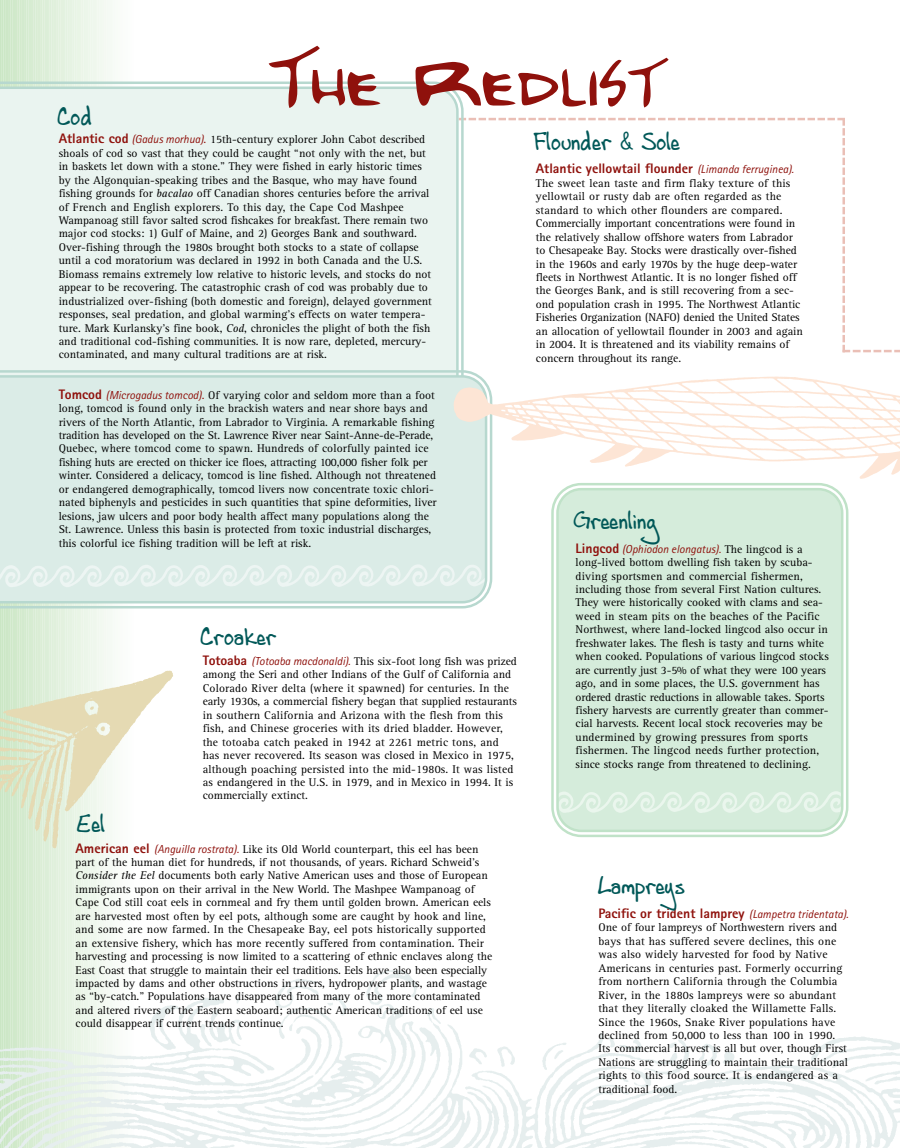
<style>
.page{position:relative;width:900px;height:1148px;background:#fff}
.page>*{position:absolute;margin:0;border:0;box-sizing:border-box;transform-origin:0 0}
.t1{font:108.5px "Barts Hand";color:#8f110c}
.t2{font:25px "Andrew Script";color:#015858}
.t3{font:800 13.75px "Rotis Sans Serif";color:#8f110c}
.t4{font:11.5px/13.4px "Rotis Serif";color:#000}
.t5{font:italic 11.5px "Rotis Sans Serif";color:#8f110c}
.s1{font-size:135.62px}
.s2{font-size:162.75px}
.s3{font-family:"Rotis Sans Serif";font-weight:800;font-size:13.75px;color:#8f110c}
.s4{font-family:"Rotis Sans Serif";font-style:italic;color:#8f110c}
.s5{color:#8f110c}
.s6{font-style:italic}
.s7{font-weight:400;font-style:italic;font-size:11.5px}
.s8{font-weight:800;font-style:normal;font-size:13.75px}
.s9{font-family:"Rotis Serif";font-style:normal;color:#000}
</style>
<div class="page">
<div style="left:123px;top:0;width:6px;height:1148px;background:#fbfdfb"></div>
<div style="left:118px;top:0;width:7px;height:1148px;background:#fafcf9"></div>
<div style="left:111px;top:0;width:7px;height:1148px;background:#f7fbf6"></div>
<div style="left:104px;top:0;width:7px;height:1148px;background:#f4faf3"></div>
<div style="left:98px;top:0;width:6px;height:1148px;background:#f2f9f0"></div>
<div style="left:93px;top:0;width:6px;height:1148px;background:#f0f8ee"></div>
<div style="left:86px;top:0;width:7px;height:1148px;background:#edf7eb"></div>
<div style="left:79px;top:0;width:7px;height:1148px;background:#ebf5e8"></div>
<div style="left:72px;top:0;width:7px;height:1148px;background:#e8f4e5"></div>
<div style="left:65px;top:0;width:7px;height:1148px;background:#e5f3e2"></div>
<div style="left:59px;top:0;width:6px;height:1148px;background:#e3f1df"></div>
<div style="left:54px;top:0;width:7px;height:1148px;background:#e1f1dd"></div>
<div style="left:47px;top:0;width:7px;height:1148px;background:#deefda"></div>
<div style="left:40px;top:0;width:7px;height:1148px;background:#dceed7"></div>
<div style="left:33px;top:0;width:7px;height:1148px;background:#d9edd4"></div>
<div style="left:29px;top:0;width:6px;height:1148px;background:#deeeda"></div>
<div style="left:27px;top:0;width:6px;height:1148px;background:#d6ecd1"></div>
<div style="left:22px;top:0;width:7px;height:1148px;background:#d4ebcf"></div>
<div style="left:15px;top:0;width:7px;height:1148px;background:#d2eacc"></div>
<div style="left:13px;top:0;width:6px;height:1148px;background:#d9ecd3"></div>
<div style="left:11px;top:0;width:6px;height:1148px;background:#d0e9ca"></div>
<div style="left:6px;top:0;width:7px;height:1148px;background:#cee8c8"></div>
<div style="left:0;top:0;width:6px;height:1148px;background:#cce7cf"></div>
<hr style="left:0;top:0;width:3px;height:1148px;background:#cae6c4">
<img style="left:0;top:937px;width:900px;height:210px">
<img style="left:0;top:661px;width:173px;height:200px">
<svg style="left:0;top:85px;width:460px;height:284px;background:#e7f2ee"></svg>
<svg style="left:0;top:369px;width:493px;height:240px"></svg>
<svg style="left:0;top:374px;width:489px;height:230px;background:#dbebe7"></svg>
<svg style="left:551px;top:499px;width:298px;height:339px"></svg>
<div style="left:555px;top:492px;width:290px;height:341px;background:#d5ecdb"></div>
<svg style="left:0;top:118px;width:900px;height:234px"></svg>
<img style="left:436px;top:371px;width:464px;height:121px">
<h2 class="t2" style="left:58px;top:102px;width:37px">Cod</h2>
<h1 class="t1" style="left:266px;top:5px;width:404px"><span class="s1">t</span>he <span class="s2">r</span>edlist</h1>
<p class="t4" style="left:59px;top:134px;width:375px"><span class="s3">Atlantic cod</span> <span class="s4">(Gadus morhua)</span><span class="s5">.</span> 15th-century explorer John Cabot described shoals of cod so vast that they could be caught “not only with the net, but in baskets let down with a stone.” They were fished in early historic times by the Algonquian-speaking tribes and the Basque, who may have found fishing grounds for <span class="s6">bacalao</span> off Canadian shores centuries before the arrival of French and English explorers. To this day, the Cape Cod Mashpee Wampanoag still favor salted scrod fishcakes for breakfast. There remain two major cod stocks: 1) Gulf of Maine, and 2) Georges Bank and southward.<br>Over-fishing through the 1980s brought both stocks to a state of collapse until a cod moratorium was declared in 1992 in both Canada and the U.S.<br>Biomass remains extremely low relative to historic levels, and stocks do not appear to be recovering. The catastrophic crash of cod was probably due to industrialized over-fishing (both domestic and foreign), delayed government responses, seal predation, and global warming’s effects on water tempera&shy;ture. Mark Kurlansky’s fine book, <span class="s6">Cod</span>, chronicles the plight of both the fish and traditional cod-fishing communities. It is now rare, depleted, mercury&shy;contaminated, and many cultural traditions are at risk.</p>
<p class="t4" style="left:59px;top:389px;width:379px"><span class="s3">Tomcod</span> <span class="s4">(Microgadus tomcod)</span><span class="s5">.</span> Of varying color and seldom more than a foot long, tomcod is found only in the brackish waters and near shore bays and rivers of the North Atlantic, from Labrador to Virginia. A remarkable fishing tradition has developed on the St. Lawrence River near Saint-Anne-de-Perade, Quebec, where tomcod come to spawn. Hundreds of colorfully painted ice fishing huts are erected on thicker ice floes, attracting 100,000 fisher folk per winter. Considered a delicacy, tomcod is line fished. Although not threatened or endangered demographically, tomcod livers now concentrate toxic chlori&shy;nated biphenyls and pesticides in such quantities that spine deformities, liver lesions, jaw ulcers and poor body health affect many populations along the St. Lawrence. Unless this basin is protected from toxic industrial discharges, this colorful ice fishing tradition will be left at risk.</p>
<h2 class="t2" style="left:201px;top:622px;width:78px">Croaker</h2>
<h2 class="t2" style="left:77px;top:808px;width:30px">Eel</h2>
<p class="t4" style="left:203px;top:655px;width:316px"><span class="s3">Totoaba</span> <span class="s4">(Totoaba macdonaldi).</span> This six-foot long fish was prized among the Seri and other Indians of the Gulf of California and Colorado River delta (where it spawned) for centuries. In the early 1930s, a commercial fishery began that supplied restaurants in southern California and Arizona with the flesh from this fish, and Chinese groceries with its dried bladder. However, the totoaba catch peaked in 1942 at 2261 metric tons, and has never recovered. Its season was closed in Mexico in 1975, although poaching persisted into the mid-1980s. It was listed as endangered in the U.S. in 1979, and in Mexico in 1994. It is commercially extinct.</p>
<p class="t4" style="left:76px;top:843px;width:418px"><span class="s3">American eel</span> <span class="s4">(Anguilla rostrata).</span> Like its Old World counterpart, this eel has been part of the human diet for hundreds, if not thousands, of years. Richard Schweid’s <span class="s6">Consider the Eel</span> documents both early Native American uses and those of European immigrants upon on their arrival in the New World. The Mashpee Wampanoag of Cape Cod still coat eels in cornmeal and fry them until golden brown. American eels are harvested most often by eel pots, although some are caught by hook and line, and some are now farmed. In the Chesapeake Bay, eel pots historically supported an extensive fishery, which has more recently suffered from contamination. Their harvesting and processing is now limited to a scattering of ethnic enclaves along the East Coast that struggle to maintain their eel traditions. Eels have also been especially impacted by dams and other obstructions in rivers, hydropower plants, and wastage as “by-catch.” Populations have disappeared from many of the more contaminated and altered rivers of the Eastern seaboard; authentic American traditions of eel use could disappear if current trends continue.</p>
<h2 class="t2" style="left:534px;top:127px;width:148px">Flounder &amp; Sole</h2>
<p class="t3" style="left:536px;top:164px;width:260px">Atlantic yellowtail flounder <span class="s7">(Limanda ferruginea).</span></p>
<p class="t4" style="left:536px;top:177px;width:268px">The sweet lean taste and firm flaky texture of this yellowtail or rusty dab are often regarded as the standard to which other flounders are compared.<br>Commercially important concentrations were found in the relatively shallow offshore waters from Labrador to Chesapeake Bay. Stocks were drastically over-fished in the 1960s and early 1970s by the huge deep-water fleets in Northwest Atlantic. It is no longer fished off the Georges Bank, and is still recovering from a sec&shy;ond population crash in 1995. The Northwest Atlantic Fisheries Organization (NAFO) denied the United States an allocation of yellowtail flounder in 2003 and again in 2004. It is threatened and its viability remains of concern throughout its range.</p>
<h2 class="t2" style="left:574px;top:506px;width:85px">Greenling</h2>
<p class="t5" style="left:576px;top:545px;width:229px"><span class="s8">Lingcod</span> (Ophiodon elongatus). <span class="s9">The lingcod is a</span></p>
<p class="t4" style="left:576px;top:557px;width:255px">long-lived bottom dwelling fish taken by scuba&shy;diving sportsmen and commercial fishermen, including those from several First Nation cultures.<br>They were historically cooked with clams and sea&shy;weed in steam pits on the beaches of the Pacific Northwest, where land-locked lingcod also occur in freshwater lakes. The flesh is tasty and turns white when cooked. Populations of various lingcod stocks are currently just 3-5% of what they were 100 years ago, and in some places, the U.S. government has ordered drastic reductions in allowable takes. Sports fishery harvests are currently greater than commer&shy;cial harvests. Recent local stock recoveries may be undermined by growing pressures from sports fishermen. The lingcod needs further protection, since stocks range from threatened to declining.</p>
<h2 class="t2" style="left:598px;top:870px;width:89px">Lampreys</h2>
<p class="t3" style="left:598px;top:908px;width:252px">Pacific or trident lamprey <span class="s7">(Lampetra tridentata).</span></p>
<p class="t4" style="left:598px;top:922px;width:251px">One of four lampreys of Northwestern rivers and bays that has suffered severe declines, this one was also widely harvested for food by Native Americans in centuries past. Formerly occurring from northern California through the Columbia River, in the 1880s lampreys were so abundant that they literally cloaked the Willamette Falls.<br>Since the 1960s, Snake River populations have declined from 50,000 to less than 100 in 1990.<br>Its commercial harvest is all but over, though First Nations are struggling to maintain their traditional rights to this food source. It is endangered as a traditional food.</p>
</div>
